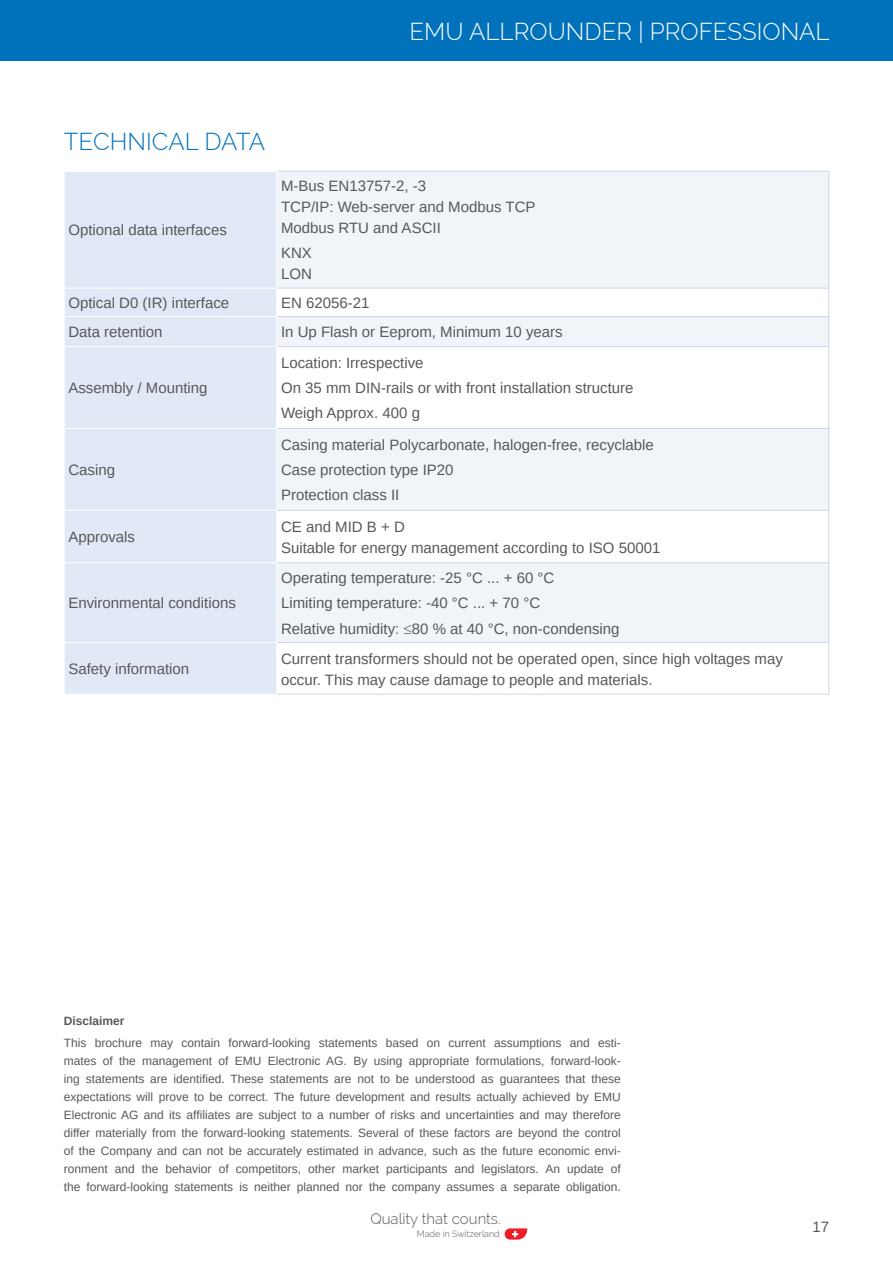
<style>
.page{position:relative;width:893px;height:1263px;background:#fff}
.page>*{position:absolute;margin:0;border:0;box-sizing:border-box;transform-origin:0 0}
.t1{font:300 24px "Raleway";color:#fff}
.t2{font:300 24px "Raleway";color:#0072bc}
.t3{font:15px/25.2px "Arimo";color:#57585a}
.t4{font:300 15px "Raleway";color:#57585a}
.t5{font:12px/18px "Arimo";color:#57585a;text-align:justify}
.t6{font:700 12px "Arimo";color:#57585a}
.t7{font:300 9px "Raleway";color:#57585a}
</style>
<div class="page">
<div style="left:0;top:0;width:893px;height:61px;background:#0072bc"></div>
<svg style="left:505px;top:1228px;width:22px;height:11px"></svg>
<div style="left:65px;top:172px;width:211px;height:522px;background:#e1e9f6"></div>
<svg style="left:277px;top:172px;width:551px;height:470px;fill:#f1f4f9"></svg>
<hr style="left:277px;top:171px;width:552px;height:1px;background:#cdd6eb">
<hr style="left:828px;top:172px;width:1px;height:116px;background:#cdd6eb">
<hr style="left:64px;top:288px;width:213px;height:1px;background:#fff">
<hr style="left:277px;top:288px;width:552px;height:1px;background:#cdd6eb">
<hr style="left:64px;top:316px;width:213px;height:1px;background:#fff">
<hr style="left:277px;top:316px;width:552px;height:1px;background:#cdd6eb">
<svg style="left:828px;top:288px;width:1px;height:58px"></svg>
<hr style="left:64px;top:346px;width:213px;height:1px;background:#fff">
<hr style="left:277px;top:346px;width:552px;height:1px;background:#cdd6eb">
<hr style="left:828px;top:347px;width:1px;height:81px;background:#cdd6eb">
<hr style="left:828px;top:429px;width:1px;height:81px;background:#cdd6eb">
<hr style="left:828px;top:511px;width:1px;height:51px;background:#cdd6eb">
<hr style="left:64px;top:428px;width:213px;height:1px;background:#fff">
<hr style="left:64px;top:510px;width:213px;height:1px;background:#fff">
<hr style="left:64px;top:562px;width:213px;height:1px;background:#fff">
<hr style="left:277px;top:428px;width:552px;height:1px;background:#cdd6eb">
<hr style="left:277px;top:510px;width:552px;height:1px;background:#cdd6eb">
<hr style="left:277px;top:562px;width:552px;height:1px;background:#cdd6eb">
<hr style="left:828px;top:563px;width:1px;height:79px;background:#cdd6eb">
<hr style="left:828px;top:643px;width:1px;height:51px;background:#cdd6eb">
<hr style="left:277px;top:694px;width:552px;height:1px;background:#cdd6eb">
<hr style="left:64px;top:642px;width:213px;height:1px;background:#fff">
<hr style="left:277px;top:642px;width:552px;height:1px;background:#cdd6eb">
<h1 class="t1" style="left:409px;top:17px;width:422px">EMU ALLROUNDER | PROFESSIONAL</h1>
<h1 class="t2" style="left:64px;top:128px;width:203px">TECHNICAL DATA</h1>
<p class="t3" style="left:68px;top:218px;width:160px">Optional data interfaces</p>
<p class="t3" style="left:281px;top:176px;width:256px;line-height:21px">M-Bus EN13757-2, -3<br>TCP/IP: Web-server and Modbus TCP<br>Modbus RTU and ASCII</p>
<p class="t3" style="left:281px;top:243px;width:32px;line-height:21px">KNX<br>LON</p>
<p class="t3" style="left:68px;top:290px;width:162px">Optical D0 (IR) interface</p>
<p class="t3" style="left:281px;top:290px;width:90px">EN 62056-21</p>
<p class="t3" style="left:68px;top:320px;width:96px">Data retention</p>
<p class="t3" style="left:281px;top:320px;width:283px">In Up Flash or Eeprom, Minimum 10 years</p>
<p class="t3" style="left:68px;top:376px;width:141px">Assembly / Mounting</p>
<p class="t3" style="left:68px;top:457px;width:48px">Casing</p>
<p class="t3" style="left:281px;top:350px;width:354px">Location: Irrespective<br>On 35 mm DIN-rails or with front installation structure<br>Weigh Approx. 400 g</p>
<p class="t3" style="left:281px;top:432px;width:374px">Casing material Polycarbonate, halogen-free, recyclable<br>Case protection type IP20<br>Protection class II</p>
<p class="t3" style="left:68px;top:525px;width:68px">Approvals</p>
<p class="t3" style="left:281px;top:516px;width:381px;line-height:21px">CE and MID B + D<br>Suitable for energy management according to ISO 50001</p>
<p class="t3" style="left:68px;top:591px;width:169px">Environmental conditions</p>
<p class="t3" style="left:281px;top:565px;width:340px">Operating temperature: -25 °C ... + 60 °C<br>Limiting temperature: -40 °C ... + 70 °C<br>Relative humidity: ≤80 % at 40 °C, non-condensing</p>
<p class="t3" style="left:68px;top:656px;width:122px">Safety information</p>
<p class="t3" style="left:281px;top:648px;width:503px;line-height:21px">Current transformers should not be operated open, since high voltages may occur. This may cause damage to people and materials.</p>
<p class="t6" style="left:64px;top:1014px;width:62px">Disclaimer</p>
<p class="t5" style="left:64px;top:1034px;width:559px">This brochure may contain forward-looking statements based on current assumptions and esti&shy;mates of the management of EMU Electronic AG. By using appropriate formulations, forward-look&shy;ing statements are identified. These statements are not to be understood as guarantees that these expectations will prove to be correct. The future development and results actually achieved by EMU Electronic AG and its affiliates are subject to a number of risks and uncertainties and may therefore differ materially from the forward-looking statements. Several of these factors are beyond the control of the Company and can not be accurately estimated in advance, such as the future economic envi&shy;ronment and the behavior of competitors, other market participants and legislators. An update of the forward-looking statements is neither planned nor the company assumes a separate obligation.</p>
<p class="t4" style="left:370px;top:1210px;width:132px">Quality that counts.</p>
<p class="t7" style="left:417px;top:1229px;width:85px">Made in Switzerland</p>
<p class="t3" style="left:812px;top:1214px;width:18px">17</p>
</div>
